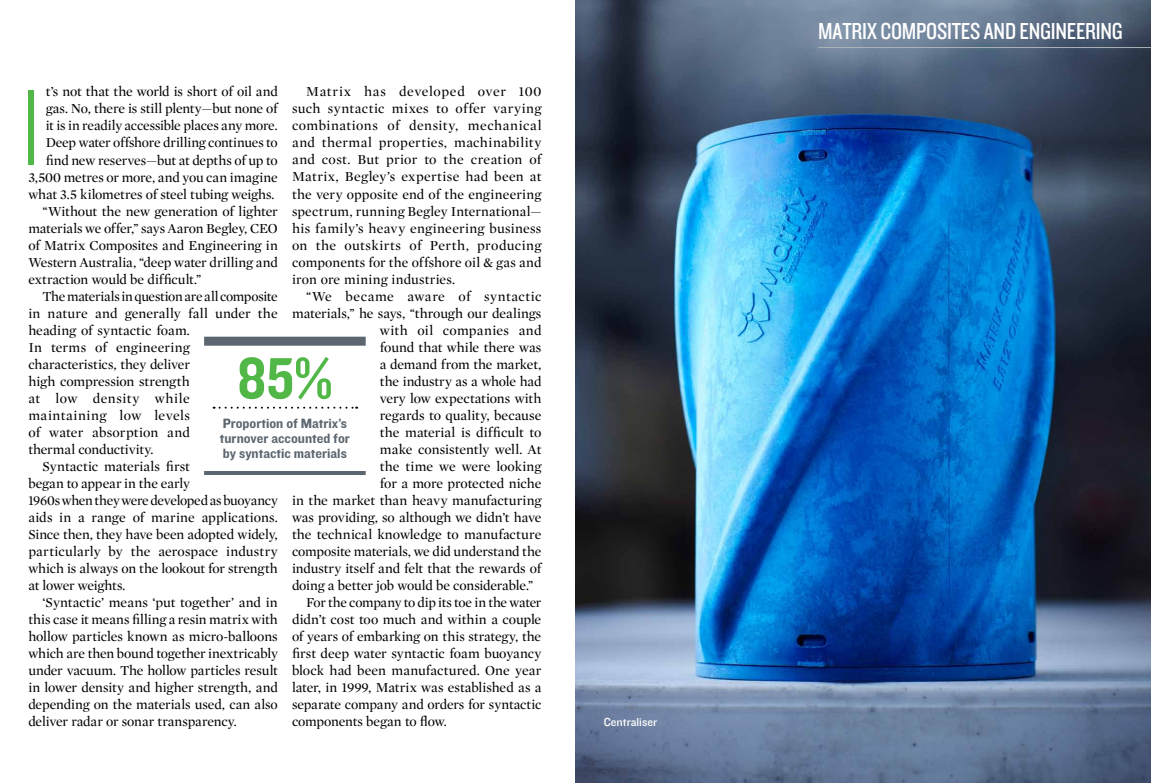
<style>
.page{position:relative;width:1151px;height:783px;background:#fff}
.page>*{position:absolute;margin:0;border:0;box-sizing:border-box;transform-origin:0 0}
.t1{font:300 106.4px "Gotham HTF";color:#51b848}
.t2{font:60px "Knockout HTF50 Welterweight";color:#51b848}
.t3{font:24px "Knockout HTF29 Junior Liteweight";letter-spacing:-.01em;color:#fff}
.t4{font:14px/17px "Mercury Display Roman";letter-spacing:-.005em;color:#000;text-align:justify}
.t5{font:14px "Mercury Display Roman";letter-spacing:.035em;color:#000}
.t6{font:14px/15px "Knockout HTF51 Middleweight";color:#5c6670}
.t7{font:14px "Mercury Display Roman";letter-spacing:.015em;color:#000}
.t8{font:12px "Knockout HTF31 Junior Middlewt";color:#fff}
</style>
<div class="page">
<img style="left:575px;top:0;width:576px;height:782px">
<hr style="left:818px;top:47px;width:333px;height:1px;background:#adb3b8">
<div style="left:204px;top:336px;width:162px;height:9px;background:#5c6670"></div>
<svg style="left:214px;top:406px;width:143px;height:2px"></svg>
<hr style="left:204px;top:471px;width:162px;height:4px;background:#5c6670">
<h1 class="t1" style="left:17px;top:69px;width:31px">I</h1>
<p class="t4" style="left:46px;top:83px;width:234px">t’s not that the world is short of oil and</p>
<p class="t4" style="left:292px;top:83px;width:251px;text-indent:14px">Matrix has developed over 100 such syntactic mixes to offer varying combinations of density, mechanical and thermal properties, machinability and cost. But prior to the creation of Matrix, Begley’s expertise had been at the very opposite end of the engineering spectrum, running Begley International— his family’s heavy engineering business on the outskirts of Perth, producing components for the offshore oil &amp; gas and iron ore mining industries.</p>
<p class="t5" style="left:306px;top:288px;width:237px">“We became aware of syntactic</p>
<p class="t4" style="left:292px;top:304px;width:251px">materials,” he says, “through our dealings</p>
<p class="t7" style="left:380px;top:322px;width:163px">with oil companies and</p>
<p class="t4" style="left:380px;top:338px;width:163px">found that while there was</p>
<p class="t4" style="left:380px;top:355px;width:163px">a demand from the market,</p>
<p class="t4" style="left:380px;top:372px;width:163px">the industry as a whole had</p>
<p class="t4" style="left:380px;top:389px;width:163px">very low expectations with</p>
<p class="t4" style="left:380px;top:406px;width:163px">regards to quality, because</p>
<p class="t4" style="left:380px;top:423px;width:163px">the material is difficult to</p>
<p class="t4" style="left:380px;top:440px;width:163px">make consistently well. At</p>
<p class="t4" style="left:380px;top:457px;width:163px">the time we were looking</p>
<p class="t4" style="left:380px;top:474px;width:163px">for a more protected niche</p>
<p class="t4" style="left:292px;top:491px;width:251px">in the market than heavy manufacturing</p>
<p class="t4" style="left:292px;top:508px;width:251px">was providing, so although we didn’t have</p>
<p class="t4" style="left:292px;top:525px;width:251px">the technical knowledge to manufacture</p>
<p class="t4" style="left:292px;top:542px;width:251px">composite materials, we did understand the</p>
<p class="t4" style="left:292px;top:559px;width:251px">industry itself and felt that the rewards of</p>
<p class="t4" style="left:292px;top:576px;width:243px">doing a better job would be considerable.”</p>
<p class="t4" style="left:306px;top:593px;width:237px">For the company to dip its toe in the water</p>
<p class="t4" style="left:292px;top:610px;width:251px">didn’t cost too much and within a couple</p>
<p class="t4" style="left:292px;top:627px;width:251px">of years of embarking on this strategy, the</p>
<p class="t4" style="left:292px;top:644px;width:251px">first deep water syntactic foam buoyancy</p>
<p class="t4" style="left:292px;top:661px;width:251px">block had been manufactured. One year</p>
<p class="t4" style="left:292px;top:678px;width:251px">later, in 1999, Matrix was established as a</p>
<p class="t4" style="left:292px;top:695px;width:251px">separate company and orders for syntactic</p>
<p class="t4" style="left:292px;top:712px;width:156px">components began to flow.</p>
<p class="t4" style="left:46px;top:100px;width:234px">gas. No, there is still plenty—but none of</p>
<p class="t4" style="left:46px;top:117px;width:234px">it is in readily accessible places any more.</p>
<p class="t4" style="left:46px;top:134px;width:234px">Deep water offshore drilling continues to</p>
<p class="t4" style="left:46px;top:151px;width:234px">find new reserves—but at depths of up to</p>
<p class="t4" style="left:28px;top:168px;width:251px">3,500 metres or more, and you can imagine</p>
<p class="t4" style="left:28px;top:185px;width:248px">what 3.5 kilometres of steel tubing weighs.</p>
<p class="t4" style="left:43px;top:202px;width:237px">“Without the new generation of lighter</p>
<p class="t4" style="left:28px;top:219px;width:251px">materials we offer,” says Aaron Begley, CEO</p>
<p class="t4" style="left:28px;top:236px;width:251px">of Matrix Composites and Engineering in</p>
<p class="t4" style="left:28px;top:253px;width:251px">Western Australia, “deep water drilling and</p>
<p class="t4" style="left:28px;top:270px;width:175px">extraction would be difficult.”</p>
<p class="t4" style="left:43px;top:287px;width:237px">The materials in question are all composite</p>
<p class="t4" style="left:28px;top:304px;width:251px">in nature and generally fall under the</p>
<p class="t4" style="left:28px;top:321px;width:163px">heading of syntactic foam.</p>
<p class="t7" style="left:28px;top:339px;width:163px">In terms of engineering</p>
<p class="t4" style="left:28px;top:355px;width:163px">characteristics, they deliver</p>
<p class="t4" style="left:28px;top:372px;width:163px">high compression strength</p>
<p class="t5" style="left:28px;top:390px;width:163px">at low density while</p>
<p class="t5" style="left:28px;top:407px;width:163px">maintaining low levels</p>
<p class="t4" style="left:28px;top:423px;width:163px">of water absorption and</p>
<p class="t4" style="left:28px;top:440px;width:127px">thermal conductivity.</p>
<p class="t4" style="left:43px;top:457px;width:149px">Syntactic materials first</p>
<p class="t4" style="left:28px;top:474px;width:163px">began to appear in the early</p>
<p class="t4" style="left:28px;top:491px;width:251px">1960s when they were developed as buoyancy</p>
<p class="t4" style="left:28px;top:508px;width:251px">aids in a range of marine applications.</p>
<p class="t4" style="left:28px;top:525px;width:251px">Since then, they have been adopted widely,</p>
<p class="t4" style="left:28px;top:542px;width:251px">particularly by the aerospace industry</p>
<p class="t4" style="left:28px;top:559px;width:251px">which is always on the lookout for strength</p>
<p class="t4" style="left:28px;top:576px;width:99px">at lower weights.</p>
<p class="t4" style="left:43px;top:593px;width:237px">‘Syntactic’ means ‘put together’ and in</p>
<p class="t4" style="left:28px;top:610px;width:251px">this case it means filling a resin matrix with</p>
<p class="t4" style="left:28px;top:627px;width:251px">hollow particles known as micro-balloons</p>
<p class="t4" style="left:28px;top:644px;width:251px">which are then bound together inextricably</p>
<p class="t4" style="left:28px;top:661px;width:251px">under vacuum. The hollow particles result</p>
<p class="t4" style="left:28px;top:678px;width:251px">in lower density and higher strength, and</p>
<p class="t4" style="left:28px;top:695px;width:251px">depending on the materials used, can also</p>
<p class="t4" style="left:28px;top:712px;width:210px">deliver radar or sonar transparency.</p>
<h2 class="t2" style="left:237px;top:347px;width:97px">85%</h2>
<p class="t6" style="left:220px;top:416px;width:131px">Proportion of Matrix’s turnover accounted for by syntactic materials</p>
<p class="t8" style="left:604px;top:715px;width:55px">Centraliser</p>
<h3 class="t3" style="left:818px;top:18px;width:306px">MATRIX COMPOSITES AND ENGINEERING</h3>
</div>
